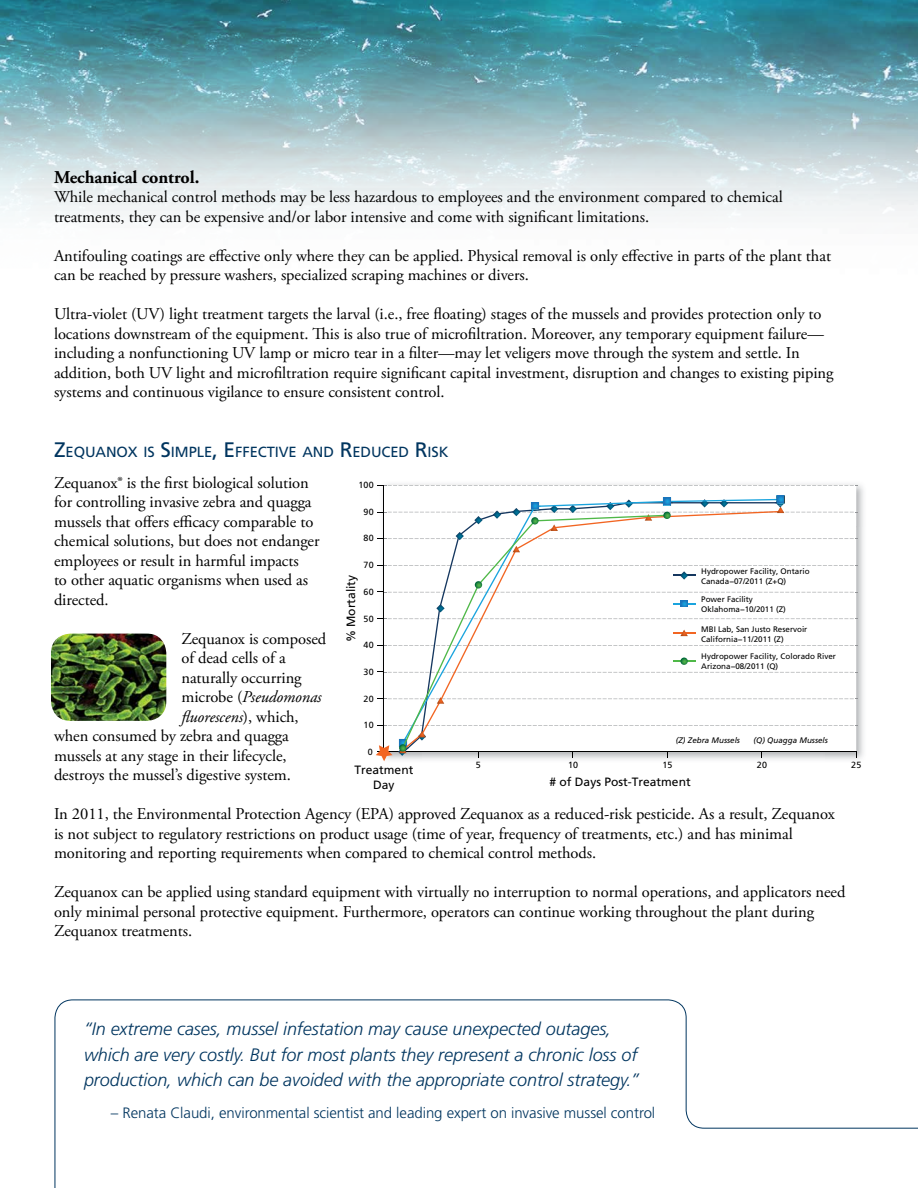
<style>
.page{position:relative;width:918px;height:1188px;background:#fff}
.page>*{position:absolute;margin:0;border:0;box-sizing:border-box;transform-origin:0 0}
.t1{font:italic 300 18px/25.5px "Frutiger LT Std";letter-spacing:-.005em;color:#00355f}
.Small_subheads2{font:700 18px "Adobe Garamond Pro";letter-spacing:-.005em;color:#000}
.t2{font:16.5px/19.5px "Adobe Garamond Pro";letter-spacing:-.005em;color:#000}
.t3{font:italic 16.5px "Adobe Garamond Pro";letter-spacing:-.005em;color:#000}
.t4{font:300 15px "Frutiger LT Std";letter-spacing:-.005em;color:#00355f}
.Main_subheads{font:14.7px "Frutiger LT Std";letter-spacing:-.005em;color:#00355f}
.t5{font:12px/14.4px "Frutiger";color:#010101;text-align:center}
.t6{font:9px "Frutiger";letter-spacing:.03em;color:#010101}
.t7{font:8.1px/9.6px "Frutiger";color:#010101}
.t8{font:italic 8.1px "Frutiger";color:#010101}
.s1{font-size:21px}
.s2{font-style:normal}
</style>
<div class="page">
<img style="left:0;top:0;width:918px;height:216px">
<img style="left:382px;top:484px;width:482px;height:43px">
<img style="left:379px;top:540px;width:5px;height:185px">
<img style="left:856px;top:527px;width:8px;height:232px">
<div style="left:384px;top:485px;width:472px;height:267px;background:#fff"></div>
<hr style="left:384px;top:485px;width:1px;height:267px;background:#000">
<svg style="left:378px;top:485px;width:479px;height:1px"></svg>
<svg style="left:378px;top:618px;width:479px;height:2px"></svg>
<svg style="left:378px;top:645px;width:479px;height:1px"></svg>
<svg style="left:379px;top:672px;width:478px;height:1px"></svg>
<svg style="left:667px;top:618px;width:114px;height:55px"></svg>
<svg style="left:378px;top:697px;width:479px;height:7px"></svg>
<svg style="left:402px;top:540px;width:265px;height:185px"></svg>
<svg style="left:378px;top:494px;width:479px;height:46px"></svg>
<svg style="left:376px;top:725px;width:481px;height:36px"></svg>
<svg style="left:378px;top:565px;width:479px;height:28px"></svg>
<svg style="left:673px;top:600px;width:23px;height:7px"></svg>
<hr style="left:673px;top:632px;width:23px;height:2px;background:#f26522">
<svg style="left:680px;top:630px;width:8px;height:6px"></svg>
<svg style="left:673px;top:658px;width:23px;height:7px"></svg>
<svg style="left:54px;top:999px;width:864px;height:189px"></svg>
<img style="left:51px;top:634px;width:115px;height:87px">
<p class="Small_subheads2" style="left:54px;top:167px;width:147px">Mechanical control.</p>
<p class="t2" style="left:54px;top:188px;width:730px">While mechanical control methods may be less hazardous to employees and the environment compared to chemical treatments, they can be expensive and/or labor intensive and come with significant limitations.</p>
<p class="t2" style="left:54px;top:247px;width:779px">Antifouling coatings are effective only where they can be applied. Physical removal is only effective in parts of the plant that can be reached by pressure washers, specialized scraping machines or divers.</p>
<p class="t2" style="left:54px;top:305px;width:781px">Ultra-violet (UV) light treatment targets the larval (i.e., free floating) stages of the mussels and provides protection only to locations downstream of the equipment. This is also true of microfiltration. Moreover, any temporary equipment failure— including a nonfunctioning UV lamp or micro tear in a filter—may let veligers move through the system and settle. In addition, both UV light and microfiltration require significant capital investment, disruption and changes to existing piping systems and continuous vigilance to ensure consistent control.</p>
<p class="Main_subheads" style="left:54px;top:444px;width:396px"><span class="s1">Z</span>EQUANOX IS <span class="s1">S</span>IM PLE<span class="s1">, E</span> FFECTIVE AND <span class="s1">R</span>EDUCED <span class="s1">R</span>ISK</p>
<p class="t2" style="left:54px;top:473px;width:267px">Zequanox® is the first biological solution for controlling invasive zebra and quagga mussels that offers efficacy comparable to chemical solutions, but does not endanger employees or result in harmful impacts<br>to other aquatic organisms when used as directed.</p>
<p class="t2" style="left:181px;top:629px;width:146px">Zequanox is composed</p>
<p class="t2" style="left:181px;top:649px;width:106px">of dead cells of a</p>
<p class="t2" style="left:181px;top:668px;width:122px">naturally occurring</p>
<p class="t3" style="left:181px;top:687px;width:142px"><span class="s2">microbe (</span>Pseudomonas</p>
<p class="t3" style="left:181px;top:707px;width:119px">fluorescens<span class="s2">), which,</span></p>
<p class="t2" style="left:54px;top:727px;width:236px">when consumed by zebra and quagga</p>
<p class="t2" style="left:54px;top:746px;width:234px">mussels at any stage in their lifecycle,</p>
<p class="t2" style="left:54px;top:766px;width:238px">destroys the mussel’s digestive system.</p>
<p class="t2" style="left:54px;top:805px;width:783px">In 2011, the Environmental Protection Agency (EPA) approved Zequanox as a reduced-risk pesticide. As a result, Zequanox is not subject to regulatory restrictions on product usage (time of year, frequency of treatments, etc.) and has minimal monitoring and reporting requirements when compared to chemical control methods.</p>
<p class="t2" style="left:54px;top:883px;width:793px">Zequanox can be applied using standard equipment with virtually no interruption to normal operations, and applicators need only minimal personal protective equipment. Furthermore, operators can continue working throughout the plant during<br>Zequanox treatments.</p>
<p class="t6" style="left:358px;top:480px;width:17px">100</p>
<p class="t6" style="left:363px;top:506px;width:12px">90</p>
<p class="t6" style="left:363px;top:533px;width:12px">80</p>
<p class="t6" style="left:363px;top:560px;width:12px">70</p>
<p class="t7" style="left:701px;top:567px;width:110px">Hydropower Facility, Ontario<br>Canada−07/2011 (Z+Q)</p>
<p class="t7" style="left:701px;top:595px;width:86px">Power Facility<br>Oklahoma−10/2011 (Z)</p>
<p class="t7" style="left:701px;top:625px;width:108px">MBI Lab, San Justo Reservoir<br>California−11/2011 (Z)</p>
<p class="t7" style="left:701px;top:652px;width:136px">Hydropower Facility, Colorado River<br>Arizona−08/2011 (Q)</p>
<p class="t5" style="left:344px;top:642px;width:69px;rotate:-90deg">% Mortality</p>
<p class="t6" style="left:363px;top:586px;width:12px">60</p>
<p class="t6" style="left:363px;top:613px;width:12px">50</p>
<p class="t6" style="left:363px;top:640px;width:12px">40</p>
<p class="t6" style="left:363px;top:666px;width:12px">30</p>
<p class="t6" style="left:363px;top:693px;width:12px">20</p>
<p class="t6" style="left:363px;top:720px;width:12px">10</p>
<p class="t8" style="left:676px;top:735px;width:66px">(Z) Zebra Mussels</p>
<p class="t8" style="left:753px;top:735px;width:76px">(Q) Quagga Mussels</p>
<p class="t6" style="left:368px;top:746px;width:6px">0</p>
<p class="t6" style="left:476px;top:760px;width:6px">5</p>
<p class="t6" style="left:568px;top:760px;width:12px">10</p>
<p class="t6" style="left:662px;top:760px;width:12px">15</p>
<p class="t6" style="left:757px;top:760px;width:12px">20</p>
<p class="t6" style="left:851px;top:760px;width:12px">25</p>
<p class="t5" style="left:354px;top:763px;width:60px">Treatment<br>Day</p>
<p class="t5" style="left:550px;top:775px;width:143px"># of Days Post-Treatment</p>
<p class="t1" style="left:84px;top:1016px;width:557px">“In extreme cases, mussel infestation may cause unexpected outages, which are very costly. But for most plants they represent a chronic loss of production, which can be avoided with the appropriate control strategy.”</p>
<p class="t4" style="left:111px;top:1104px;width:546px">– Renata Claudi, environmental scientist and leading expert on invasive mussel control</p>
</div>
